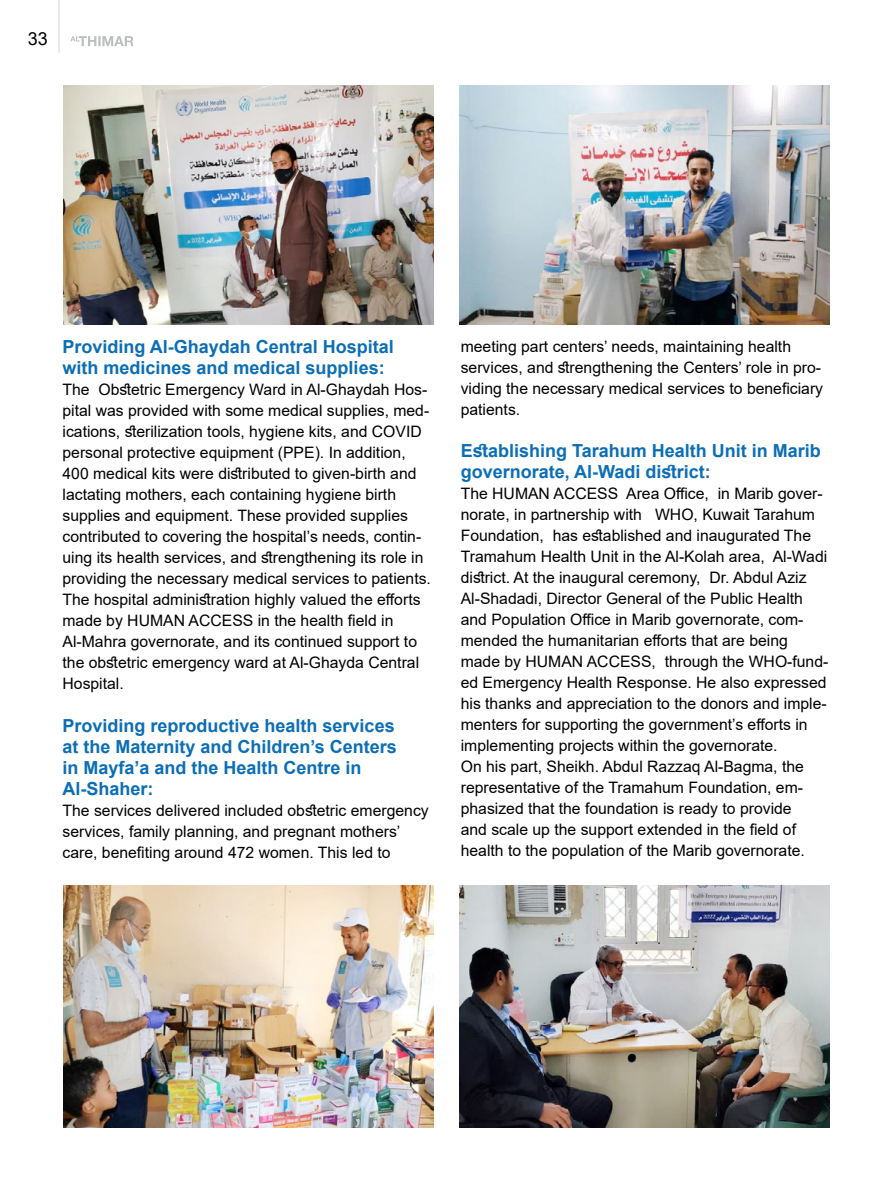
<style>
.page{position:relative;width:893px;height:1191px;background:#fff}
.page>*{position:absolute;margin:0;border:0;box-sizing:border-box;transform-origin:0 0}
.t1{font:700 18px/21px "Arial";color:#0c6eb4}
.t2{font:18px "Arial";color:#000}
.t3{font:15.75px/21px "Arial";color:#000}
</style>
<div class="page">
<hr style="left:58px;top:0;width:2px;height:53px;background:#e2e3e4">
<svg style="left:70px;top:36px;width:63px;height:10px"></svg>
<img style="left:64px;top:85px;width:370px;height:239px">
<img style="left:64px;top:885px;width:370px;height:242px">
<img style="left:459px;top:85px;width:370px;height:239px">
<img style="left:459px;top:886px;width:370px;height:241px">
<p class="t2" style="left:28px;top:26px;width:22px">33</p>
<p class="t1" style="left:63px;top:337px;width:333px">Providing Al-Ghaydah Central Hospital with medicines and medical supplies:</p>
<p class="t3" style="left:63px;top:379px;width:29px">The</p>
<p class="t3" style="left:98px;top:379px;width:330px">Obstetric Emergency Ward in Al-Ghaydah Hos-</p>
<p class="t3" style="left:63px;top:400px;width:368px">pital was provided with some medical supplies, med-</p>
<p class="t3" style="left:63px;top:421px;width:361px">ications, sterilization tools, hygiene kits, and COVID</p>
<p class="t3" style="left:63px;top:442px;width:355px">personal protective equipment (PPE I n.) addition, 400 medical kits were distributed to given-birth and lactating mothers, each containing hygiene birth supplies and equipment. These provided supplies</p>
<p class="t3" style="left:63px;top:547px;width:362px">uing its health services, and strengthening its role in</p>
<p class="t3" style="left:63px;top:526px;width:360px">contributed to covering the hospital s’ needs, contin-</p>
<p class="t3" style="left:63px;top:568px;width:370px">providing the necessary medical services to patients.<br>The hospital administration highly valued the efforts made by HUMAN ACCESS in the health field in Al-Mahra governorate, and its continued support to the obstetric emergency ward at Al-Ghayda Central Hospital.</p>
<p class="t1" style="left:63px;top:715px;width:336px">Providing reproductive health services at the Maternity and Children s’ Centers in Mayfa a’ and the Health Centre in<br>Al-Shaher:</p>
<p class="t3" style="left:63px;top:799px;width:368px">The services delivered included obstetric emergency services, family planning, and pregnant mothers‘ care, benefiting around 472 women. This led to</p>
<p class="t3" style="left:461px;top:335px;width:332px">meeting part centers’ needs, maintaining health</p>
<p class="t3" style="left:461px;top:377px;width:364px">viding the necessary medical services to beneficiary</p>
<p class="t3" style="left:461px;top:356px;width:362px">services, and strengthening the Centers’ role in pro-</p>
<p class="t3" style="left:461px;top:398px;width:61px">patients.</p>
<p class="t1" style="left:461px;top:440px;width:362px">Establishing Tarahum Health Unit in Marib governorate, Al-Wadi district:</p>
<p class="t3" style="left:655px;top:503px;width:161px">WHO, Kuwait Tarahum</p>
<p class="t3" style="left:626px;top:482px;width:84px">Area Office,</p>
<p class="t3" style="left:461px;top:482px;width:159px">The HUMAN ACCESS</p>
<p class="t3" style="left:553px;top:524px;width:260px">has established and inaugurated The</p>
<p class="t3" style="left:718px;top:482px;width:107px">in Marib gover-</p>
<p class="t3" style="left:461px;top:503px;width:183px">norate in, partnership with</p>
<p class="t3" style="left:461px;top:524px;width:85px">Foundation,</p>
<p class="t3" style="left:709px;top:545px;width:99px;text-indent:-249px">Tramahum Health Unit in the Al-Kolah area,<br>Dr. Abdul Aziz</p>
<p class="t3" style="left:773px;top:545px;width:56px">Al-Wadi</p>
<p class="t3" style="left:461px;top:566px;width:344px">district. At the inaugural ceremony,<br>Al-Shadadi, Director General of the Public Health</p>
<p class="t3" style="left:461px;top:629px;width:329px">mended the humanitarian efforts that are being</p>
<p class="t3" style="left:461px;top:608px;width:344px">and Population Office in Marib governorate, com-</p>
<p class="t3" style="left:461px;top:650px;width:197px">made by HUMAN ACCESS,</p>
<p class="t3" style="left:665px;top:650px;width:165px">through the WHO-fund-</p>
<p class="t3" style="left:461px;top:671px;width:367px">ed Emergency Health Response. He also expressed</p>
<p class="t3" style="left:461px;top:692px;width:367px">his thanks and appreciation to the donors and imple-</p>
<p class="t3" style="left:461px;top:734px;width:345px">implementing projects within the governorate.<br>On his part, Sheikh. Abdul Razzaq Al-Bagma, the</p>
<p class="t3" style="left:461px;top:797px;width:332px">phasized that the foundation is ready to provide</p>
<p class="t3" style="left:461px;top:713px;width:348px">menters for supporting the government s’ efforts in</p>
<p class="t3" style="left:461px;top:776px;width:344px">representative of the Tramahum Foundation, em-</p>
<p class="t3" style="left:461px;top:818px;width:346px">and scale up the support extended in the field of health to the population of the Marib governorate.</p>
</div>
